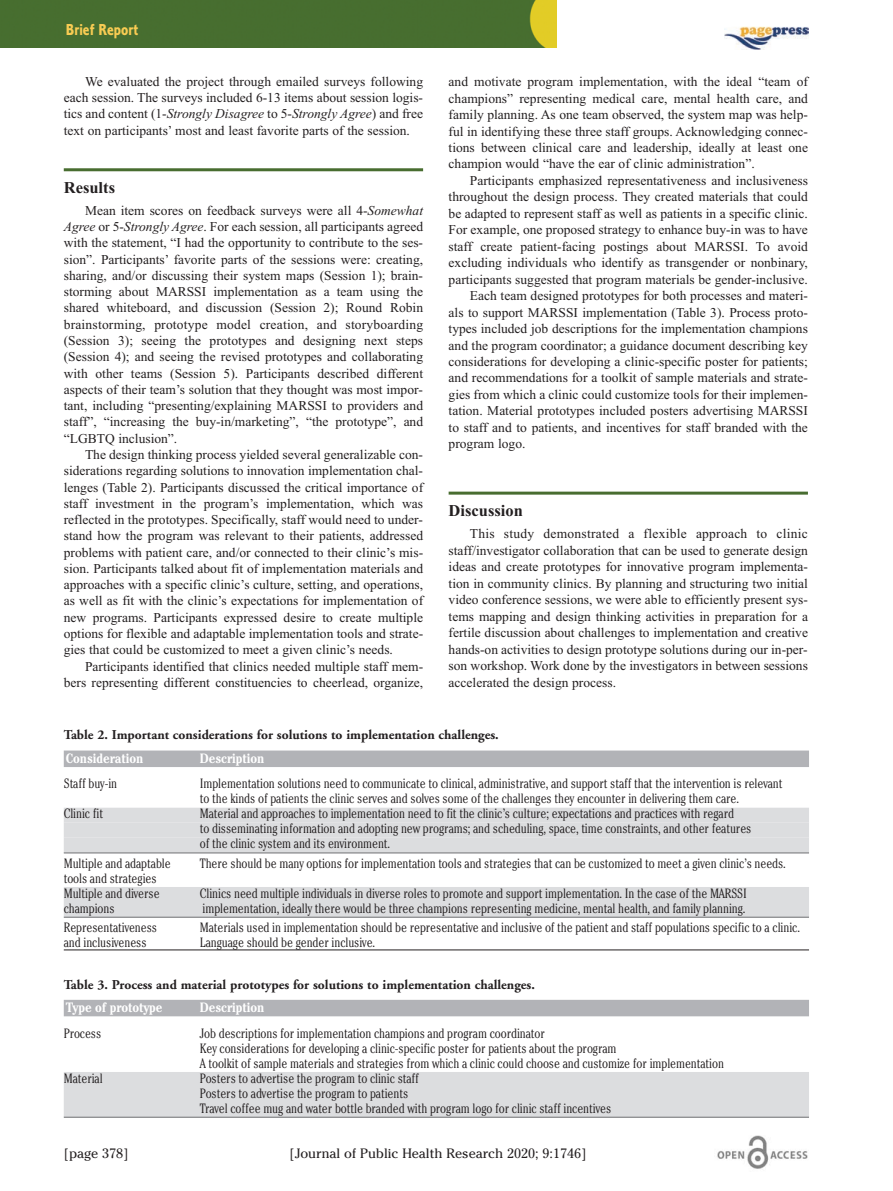
<style>
.page{position:relative;width:893px;height:1191px;background:#fff}
.page>*{position:absolute;margin:0;border:0;box-sizing:border-box;transform-origin:0 0}
.t1{font:700 16.5px "Times New Roman";color:#231f20}
.t2{font:16.5px "Corinthian Bold Condensed Plain";color:#f9cc53}
.t3{font:13.5px/16.2px "Times New Roman";color:#231f20;text-align:justify}
.t4{font:300 condensed 13.5px/15px "Cheltenham";letter-spacing:-.01em;color:#231f20}
.t5{font:700 13.5px "Adobe Garamond";color:#231f20}
.t6{font:13.5px "Cheltenham";color:#231f20}
.t7{font:700 condensed 13.5px "Cheltenham";letter-spacing:-.01em;color:#fff}
.s1{font-style:italic}
</style>
<div class="page">
<hr style="left:64px;top:168px;width:359px;height:3px;background:#486d30">
<hr style="left:449px;top:491px;width:359px;height:3px;background:#486d30">
<img style="left:717px;top:1135px;width:91px;height:34px">
<div style="left:0;top:0;width:556px;height:48px;background:#476e2f"></div>
<img style="left:724px;top:26px;width:84px;height:24px">
<div style="left:64px;top:750px;width:745px;height:17px;background:#b2b3b7"></div>
<div style="left:64px;top:807px;width:745px;height:15px;background:#dcdddf"></div>
<div style="left:64px;top:822px;width:745px;height:15px;background:#dcdddf"></div>
<div style="left:64px;top:837px;width:745px;height:15px;background:#dcdddf"></div>
<hr style="left:64px;top:852px;width:745px;height:1px;background:#6c6d70">
<div style="left:64px;top:887px;width:745px;height:15px;background:#dcdddf"></div>
<div style="left:64px;top:902px;width:745px;height:15px;background:#dcdddf"></div>
<hr style="left:64px;top:917px;width:745px;height:1px;background:#6c6d70">
<hr style="left:64px;top:949px;width:745px;height:1px;background:#231f20">
<div style="left:64px;top:999px;width:745px;height:17px;background:#b2b3b7"></div>
<div style="left:64px;top:1072px;width:745px;height:15px;background:#dcdddf"></div>
<div style="left:64px;top:1087px;width:745px;height:15px;background:#dcdddf"></div>
<div style="left:64px;top:1102px;width:745px;height:15px;background:#dcdddf"></div>
<hr style="left:64px;top:1117px;width:745px;height:1px;background:#6c6d70">
<p class="t2" style="left:66px;top:24px;width:74px">Brief Report</p>
<p class="t3" style="left:64px;top:73px;width:361px;text-indent:21px">We evaluated the project through emailed surveys following each session. The surveys included 6-13 items about session logis&shy;tics and content (1-<span class="s1">Strongly Disagree</span> to 5-<span class="s1">Strongly Agree</span>) and free text on participants’ most and least favorite parts of the session.</p>
<p class="t1" style="left:64px;top:177px;width:53px">Results</p>
<p class="t3" style="left:64px;top:202px;width:361px;text-indent:21px">Mean item scores on feedback surveys were all 4-<span class="s1">Somewhat Agree</span> or 5-<span class="s1">Strongly Agree</span>. For each session, all participants agreed with the statement, “I had the opportunity to contribute to the ses&shy;sion”. Participants’ favorite parts of the sessions were: creating, sharing, and/or discussing their system maps (Session 1); brain&shy;storming about MARSSI implementation as a team using the shared whiteboard, and discussion (Session 2); Round Robin brainstorming, prototype model creation, and storyboarding (Session 3); seeing the prototypes and designing next steps (Session 4); and seeing the revised prototypes and collaborating with other teams (Session 5). Participants described different aspects of their team’s solution that they thought was most impor&shy;tant, including “presenting/explaining MARSSI to providers and staff”, “increasing the buy-in/marketing”, “the prototype”, and “LGBTQ inclusion”.</p>
<p class="t3" style="left:64px;top:446px;width:361px;text-indent:21px">The design thinking process yielded several generalizable con&shy;siderations regarding solutions to innovation implementation chal&shy;lenges (Table 2). Participants discussed the critical importance of staff investment in the program’s implementation, which was reflected in the prototypes. Specifically, staff would need to under&shy;stand how the program was relevant to their patients, addressed problems with patient care, and/or connected to their clinic’s mis&shy;sion. Participants talked about fit of implementation materials and approaches with a specific clinic’s culture, setting, and operations, as well as fit with the clinic’s expectations for implementation of new programs. Participants expressed desire to create multiple options for flexible and adaptable implementation tools and strate&shy;gies that could be customized to meet a given clinic’s needs.</p>
<p class="t3" style="left:64px;top:658px;width:361px;text-align:right">Participants identified that clinics needed multiple staff mem&shy;bers representing different constituencies to cheerlead, organize,</p>
<p class="t3" style="left:449px;top:73px;width:361px">and motivate program implementation, with the ideal “team of champions” representing medical care, mental health care, and family planning. As one team observed, the system map was help&shy;ful in identifying these three staff groups. Acknowledging connec&shy;tions between clinical care and leadership, ideally at least one champion would “have the ear of clinic administration”.</p>
<p class="t3" style="left:470px;top:172px;width:340px">Participants emphasized representativeness and inclusiveness</p>
<p class="t3" style="left:449px;top:189px;width:361px">throughout the design process. They created materials that could</p>
<p class="t3" style="left:449px;top:205px;width:361px">be adapted to represent staff as well as patients in a specific clinic.</p>
<p class="t3" style="left:449px;top:221px;width:361px">For example, one proposed strategy to enhance buy-in was to have</p>
<p class="t3" style="left:449px;top:238px;width:361px">staff create patient-facing postings about MARSSI. To avoid</p>
<p class="t3" style="left:449px;top:254px;width:361px">excluding individuals who identify as transgender or nonbinary,</p>
<p class="t3" style="left:449px;top:271px;width:361px">participants suggested that program materials be gender-inclusive.</p>
<p class="t3" style="left:470px;top:287px;width:340px">Each team designed prototypes for both processes and materi-</p>
<p class="t3" style="left:449px;top:304px;width:361px">als to support MARSSI implementation (Table 3). Process proto-</p>
<p class="t3" style="left:449px;top:320px;width:361px">types included job descriptions for the implementation champions</p>
<p class="t3" style="left:449px;top:337px;width:361px">and the program coordinator; a guidance document describing key</p>
<p class="t3" style="left:449px;top:353px;width:361px">considerations for developing a clinic-specific poster for patients;</p>
<p class="t3" style="left:449px;top:370px;width:361px">and recommendations for a toolkit of sample materials and strate-</p>
<p class="t3" style="left:449px;top:386px;width:361px">gies from which a clinic could customize tools for their implemen-</p>
<p class="t3" style="left:449px;top:402px;width:361px">tation. Material prototypes included posters advertising MARSSI</p>
<p class="t3" style="left:449px;top:419px;width:361px">to staff and to patients, and incentives for staff branded with the</p>
<p class="t3" style="left:449px;top:435px;width:78px">program logo.</p>
<p class="t1" style="left:449px;top:500px;width:76px">Discussion</p>
<p class="t3" style="left:449px;top:525px;width:361px;text-indent:21px">This study demonstrated a flexible approach to clinic staff/investigator collaboration that can be used to generate design ideas and create prototypes for innovative program implementa&shy;tion in community clinics. By planning and structuring two initial video conference sessions, we were able to efficiently present sys&shy;tems mapping and design thinking activities in preparation for a fertile discussion about challenges to implementation and creative hands-on activities to design prototype solutions during our in-per&shy;son workshop. Work done by the investigators in between sessions accelerated the design process.</p>
<p class="t5" style="left:64px;top:729px;width:436px">Table 2. Important considerations for solutions to implementation challenges.</p>
<p class="t7" style="left:66px;top:753px;width:79px">Consideration</p>
<p class="t7" style="left:200px;top:753px;width:66px">Description</p>
<p class="t4" style="left:64px;top:777px;width:55px">Staff buy-in</p>
<p class="t4" style="left:200px;top:777px;width:584px">Implementation solutions need to communicate to clinical, administrative, and support staff that the intervention is relevant to the kinds of patients the clinic serves and solves some of the challenges they encounter in delivering them care.</p>
<p class="t4" style="left:64px;top:807px;width:41px">Clinic fit</p>
<p class="t4" style="left:200px;top:807px;width:553px">Material and approaches to implementation need to fit the clinic’s culture; expectations and practices with regard<br>to disseminating information and adopting new programs; and scheduling, space, time constraints, and other features of the clinic system and its environment.</p>
<p class="t4" style="left:64px;top:857px;width:109px">Multiple and adaptable</p>
<p class="t4" style="left:200px;top:857px;width:588px">There should be many options for implementation tools and strategies that can be customized to meet a given clinic’s needs.</p>
<p class="t4" style="left:64px;top:872px;width:97px">tools and strategies<br>Multiple and diverse</p>
<p class="t4" style="left:200px;top:887px;width:549px">Clinics need multiple individuals in diverse roles to promote and support implementation. In the case of the MARSSI</p>
<p class="t4" style="left:64px;top:902px;width:52px">champions</p>
<p class="t4" style="left:203px;top:902px;width:544px">implementation, ideally there would be three champions representing medicine, mental health, and family planning.</p>
<p class="t4" style="left:64px;top:921px;width:95px">Representativeness</p>
<p class="t4" style="left:200px;top:921px;width:602px">Materials used in implementation should be representative and inclusive of the patient and staff populations specific to a clinic.</p>
<p class="t4" style="left:64px;top:936px;width:84px">and inclusiveness</p>
<p class="t4" style="left:200px;top:936px;width:177px">Language should be gender inclusive.</p>
<p class="t5" style="left:64px;top:979px;width:473px">Table 3. Process and material prototypes for solutions to implementation challenges.</p>
<p class="t7" style="left:66px;top:1002px;width:98px">Type of prototype</p>
<p class="t7" style="left:200px;top:1002px;width:66px">Description</p>
<p class="t4" style="left:64px;top:1026px;width:39px">Process</p>
<p class="t4" style="left:200px;top:1026px;width:526px">Job descriptions for implementation champions and program coordinator<br>Key considerations for developing a clinic-specific poster for patients about the program<br>A toolkit of sample materials and strategies from which a clinic could choose and customize for implementation</p>
<p class="t4" style="left:64px;top:1071px;width:41px">Material</p>
<p class="t4" style="left:200px;top:1071px;width:413px">Posters to advertise the program to clinic staff<br>Posters to advertise the program to patients<br>Travel coffee mug and water bottle branded with program logo for clinic staff incentives</p>
<p class="t6" style="left:64px;top:1145px;width:66px">[page 378]</p>
<p class="t6" style="left:289px;top:1145px;width:299px">[Journal of Public Health Research 2020; 9:1746]</p>
</div>
